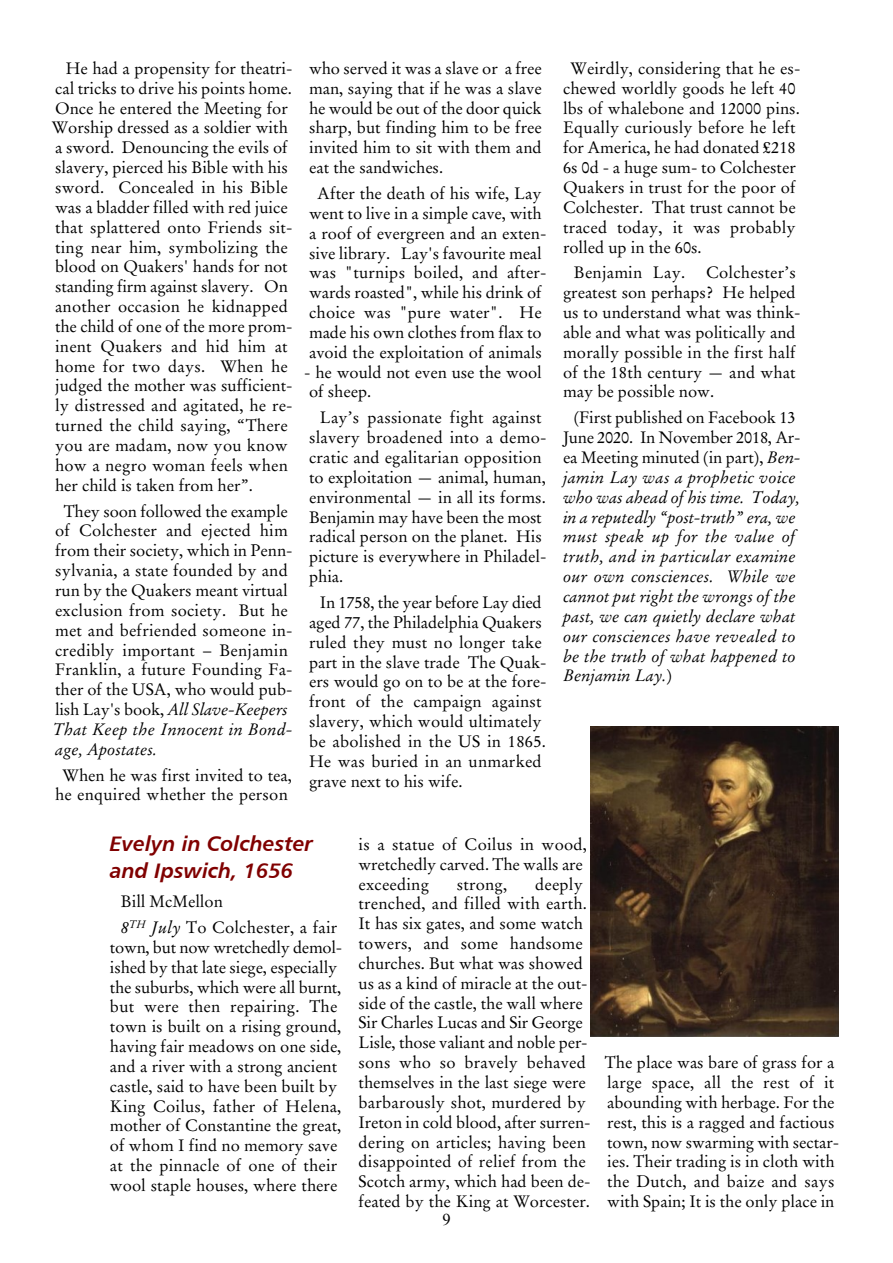
<style>
.page{position:relative;width:893px;height:1263px;background:#fff}
.page>*{position:absolute;margin:0;border:0;box-sizing:border-box;transform-origin:0 0}
.t1{font:21px/26.7px "Humanist 777 BT Bold Italic B";color:#800000}
.t2{font:16.5px/19.8px "Stempel Garamond";color:#000}
.t3{font:italic 16.5px/19.8px "Stempel Garamond";color:#000}
.t4{font:16.5px "Times New Roman";color:#000}
.s1{font-style:italic}
.s2{font-style:normal}
</style>
<div class="page">
<img style="left:590px;top:726px;width:249px;height:311px">
<p class="t2" style="left:52px;top:60px;width:242px;text-indent:14px">He had a propensity for theatri&shy;cal tricks to drive his points home.<br>Once he entered the Meeting for<br>Worship dressed as a soldier with a sword. Denouncing the evils of slavery, pierced his Bible with his sword. Concealed in his Bible was a bladder filled with red juice that splattered onto Friends sit&shy;ting near him, symbolizing the blood on Quakers' hands for not standing firm against slavery. On another occasion he kidnapped the child of one of the more prom&shy;inent Quakers and hid him at home for two days. When he judged the mother was sufficient&shy;ly distressed and agitated, he re&shy;turned the child saying, “There you are madam, now you know how a negro woman feels when her child is taken from her”.</p>
<p class="t2" style="left:53px;top:502px;width:241px;text-indent:11px">They soon followed the example of Colchester and ejected him from their society, which in Penn&shy;sylvania, a state founded by and run by the Quakers meant virtual exclusion from society. But he met and befriended someone in&shy;credibly important – Benjamin<br>Franklin, a future Founding Fa&shy;ther of the USA, who would pub&shy;lish Lay's book, <span class="s1">All Slave-Keepers<br>That Keep the Innocent in Bond&shy;age, Apostates.</span></p>
<p class="t2" style="left:55px;top:766px;width:238px;text-align:center">When he was first invited to tea, he enquired whether the person</p>
<p class="t2" style="left:309px;top:60px;width:234px;text-align:justify">who served it was a slave or a free man, saying that if he was a slave he would be out of the door quick sharp, but finding him to be free invited him to sit with them and eat the sandwiches.</p>
<p class="t2" style="left:309px;top:185px;width:239px;text-align:center">After the death of his wife, Lay went to live in a simple cave, with a roof of evergreen and an exten&shy;sive library. Lay's favourite meal was "turnips boiled, and after&shy;wards roasted", while his drink of choice was "pure water". He made his own clothes from flax to avoid the exploitation of animals</p>
<p class="t2" style="left:304px;top:363px;width:239px">- he would not even use the wool of sheep.</p>
<p class="t2" style="left:309px;top:409px;width:239px;text-indent:11px">Lay’s passionate fight against slavery broadened into a demo&shy;cratic and egalitarian opposition to exploitation — animal, human, environmental — in all its forms.<br>Benjamin may have been the most radical person on the planet. His picture is everywhere in Philadel&shy;phia.</p>
<p class="t2" style="left:309px;top:594px;width:239px;text-indent:11px">In 1758, the year before Lay died aged 77, the Philadelphia Quakers ruled they must no longer take part in the slave trade The Quak&shy;ers would go on to be at the fore&shy;front of the campaign against slavery, which would ultimately be abolished in the US in 1865.<br>He was buried in an unmarked grave next to his wife.</p>
<p class="t2" style="left:563px;top:60px;width:239px;text-indent:8px">Weirdly, considering that he es&shy;chewed worldly goods he left 40 lbs of whalebone and 12000 pins.<br>Equally curiously before he left for America, he had donated £218<br>6s 0d - a huge sum- to Colchester<br>Quakers in trust for the poor of<br>Colchester. That trust cannot be traced today, it was probably rolled up in the 60s.</p>
<p class="t2" style="left:574px;top:264px;width:113px">Benjamin Lay.</p>
<p class="t2" style="left:563px;top:264px;width:239px;text-indent:143px">Colchester’s greatest son perhaps? He helped us to understand what was think&shy;able and what was politically and morally possible in the first half of the 18th century — and what may be possible now.</p>
<p class="t3" style="left:563px;top:409px;width:239px;text-indent:11px"><span class="s2">(First published on Facebook 13<br>June 2020. In November 2018, Ar&shy;ea Meeting minuted (in part),</span> Ben&shy;jamin Lay was a prophetic voice who was ahead of his time. Today, in a reputedly “post-truth” era, we must speak up for the value of truth, and in particular examine our own consciences. While we cannot put right the wrongs of the past, we can quietly declare what our consciences have revealed to be the truth of what happened to<br>Benjamin Lay.<span class="s2">)</span></p>
<p class="t1" style="left:110px;top:832px;width:205px">Evelyn in Colchester and Ipswich, 1656</p>
<p class="t2" style="left:121px;top:890px;width:218px;line-height:25.8px">Bill McMellon<br><span class="s1">8</span><sup>TH</sup> <span class="s1">July</span> To Colchester, a fair</p>
<p class="t2" style="left:110px;top:939px;width:234px">town, but now wretchedly demol&shy;ished by that late siege, especially the suburbs, which were all burnt, but were then repairing. The town is built on a rising ground, having fair meadows on one side, and a river with a strong ancient castle, said to have been built by<br>King Coilus, father of Helena, mother of Constantine the great, of whom I find no memory save at the pinnacle of one of their wool staple houses, where there</p>
<p class="t2" style="left:359px;top:836px;width:230px">is a statue of Coilus in wood, wretchedly carved. The walls are exceeding</p>
<p class="t2" style="left:359px;top:875px;width:234px;text-indent:177px">deeply trenched, and filled with earth.<br>It has six gates, and some watch towers, and some handsome churches. But what was showed us as a kind of miracle at the out&shy;side of the castle, the wall where<br>Sir Charles Lucas and Sir George<br>Lisle, those valiant and noble per&shy;sons who so bravely behaved themselves in the last siege were barbarously shot, murdered by<br>Ireton in cold blood, after surren&shy;dering on articles; having been disappointed of relief from the<br>Scotch army, which had been de&shy;feated by the King at Worcester.</p>
<p class="t2" style="left:457px;top:875px;width:52px">strong,</p>
<p class="t4" style="left:442px;top:1214px;width:10px">9</p>
<p class="t2" style="left:605px;top:1054px;width:236px">The place was bare of grass for a large space, all the rest of it abounding with herbage. For the rest, this is a ragged and factious town, now swarming with sectar&shy;ies. Their trading is in cloth with the Dutch, and baize and says with Spain; It is the only place in</p>
</div>
